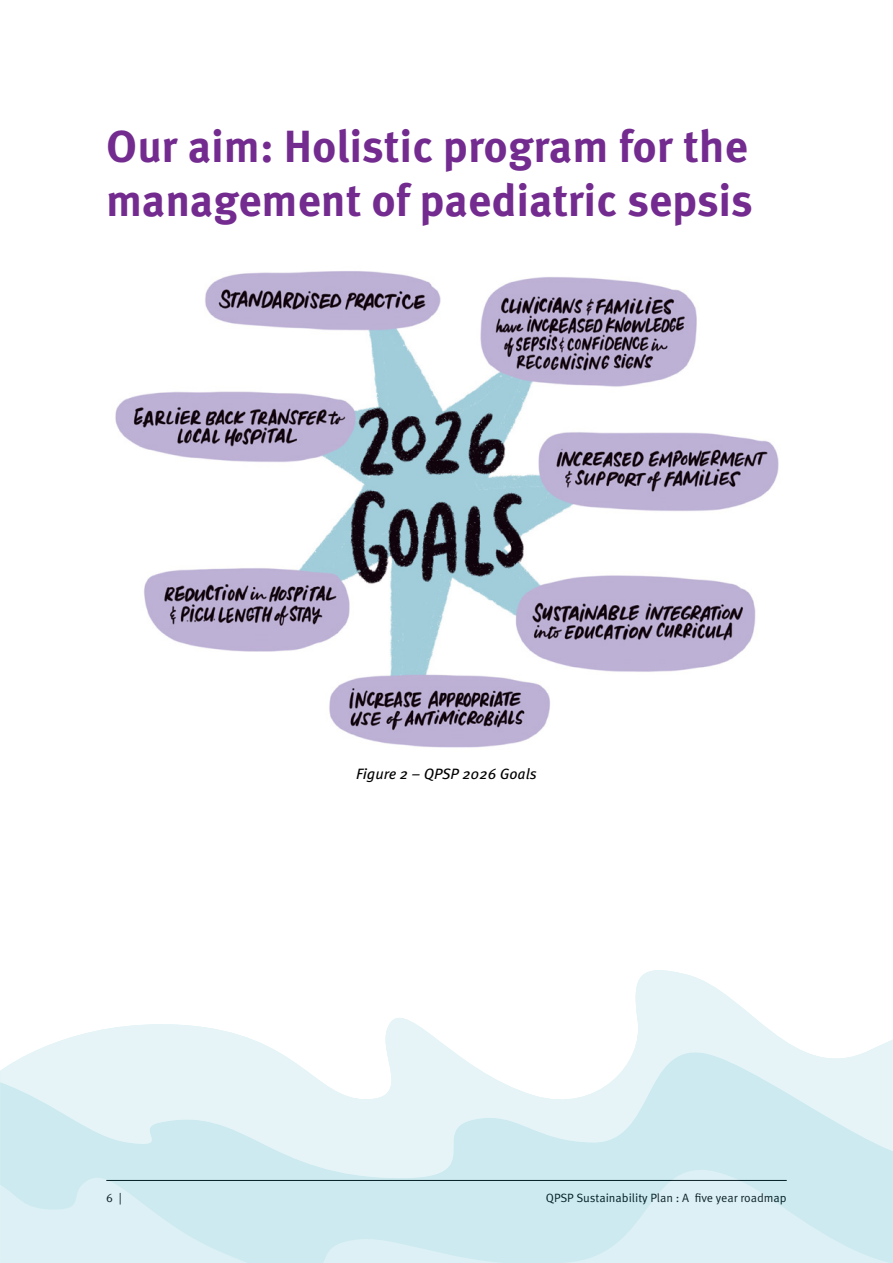
<style>
.page{position:relative;width:893px;height:1263px;background:#fff}
.page>*{position:absolute;margin:0;border:0;box-sizing:border-box;transform-origin:0 0}
.t1{font:700 45px/54px "Meta Pro";color:#732b8f}
.t2{font:italic 15px "Meta Pro";color:#000}
.t3{font:12px "Meta Pro Norm";letter-spacing:-.005em;color:#000}
</style>
<div class="page">
<svg style="left:0;top:1224px;width:893px;height:39px;background:#d5edf2"></svg>
<svg style="left:0;top:970px;width:893px;height:254px"></svg>
<img style="left:115px;top:271px;width:664px;height:477px">
<p class="t1" style="left:106px;top:116px;width:648px">Our aim: Holistic program for the management of paediatric sepsis</p>
<p class="t2" style="left:356px;top:762px;width:182px">Figure 2 – QPSP 2026 Goals</p>
<p class="t3" style="left:106px;top:1188px;width:17px">6 |</p>
<p class="t3" style="left:546px;top:1188px;width:242px">QPSP Sustainability Plan : A five year roadmap</p>
</div>
